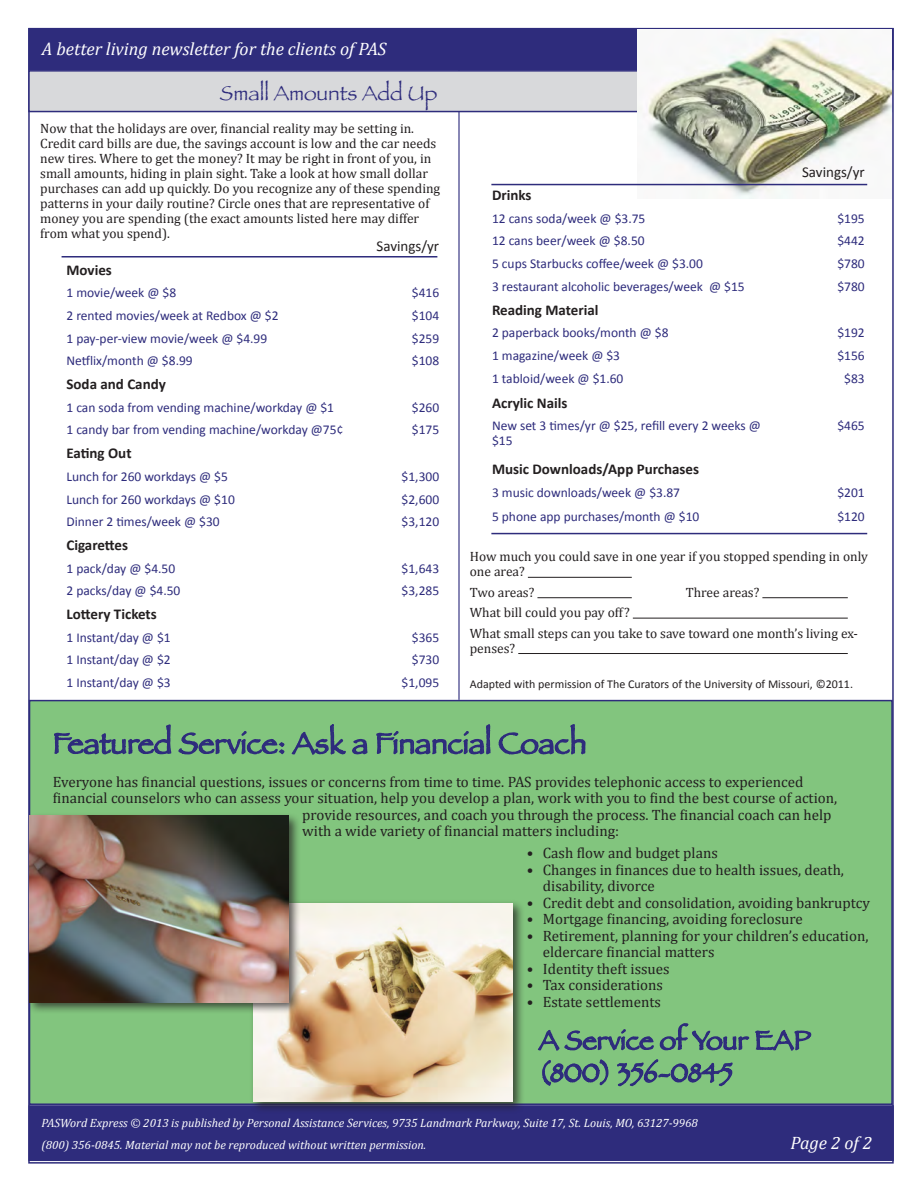
<style>
.page{position:relative;width:918px;height:1188px;background:#fff}
.page>*{position:absolute;margin:0;border:0;box-sizing:border-box;transform-origin:0 0}
.t1{font:30px "Papyrus";color:#2e2c7c}
.t2{font:27px "Papyrus";color:#2e2c7c}
.Main_Article_Title{font:21px "Papyrus";color:#2e2c7c}
.t3{font:italic 18px "Cambria";color:#fff}
.Main_article_text{font:15px/16.5px "Cambria";color:#231f20}
.Main_article_text-2{font:700 15px "Calibri";color:#231f20}
.Main_article_text-3{font:15px "Calibri";color:#231f20}
.Main_article_text-4{font:13.5px/15px "Calibri";color:#2e2c7c}
.Main_article_text-5{font:13.5px/15px "Cambria";color:#231f20}
.t4{font:italic 12px "Cambria";color:#fff}
.Main_article_text-6{font:12px "Calibri";color:#231f20}
</style>
<div class="page">
<div style="left:28px;top:28px;width:866px;height:42px;background:#2e2c7c"></div>
<div style="left:28px;top:1105px;width:866px;height:56px;background:#2e2c7c"></div>
<div style="left:29px;top:700px;width:864px;height:405px;background:#82c57e;border:2px solid #2e2c7c"></div>
<hr style="left:458px;top:70px;width:2px;height:630px;background:#2e2c7c">
<div style="left:28px;top:70px;width:864px;height:42px;background:#d8d9db;border:2px solid #2e2c7c"></div>
<svg style="left:53px;top:699px;width:232px;height:56px"></svg>
<svg style="left:291px;top:724px;width:77px;height:31px"></svg>
<svg style="left:375px;top:692px;width:116px;height:63px"></svg>
<svg style="left:498px;top:724px;width:88px;height:31px"></svg>
<svg style="left:537px;top:1023px;width:275px;height:85px"></svg>
<img style="left:637px;top:30px;width:254px;height:169px">
<hr style="left:62px;top:256px;width:375px;height:2px;background:#2e2c7c">
<hr style="left:491px;top:184px;width:376px;height:1px;background:#2e2c7c">
<hr style="left:491px;top:533px;width:376px;height:1px;background:#2e2c7c">
<hr style="left:528px;top:577px;width:104px;height:1px;background:#231f20">
<hr style="left:537px;top:597px;width:95px;height:1px;background:#231f20">
<hr style="left:762px;top:597px;width:86px;height:1px;background:#231f20">
<hr style="left:633px;top:618px;width:215px;height:1px;background:#231f20">
<hr style="left:518px;top:653px;width:330px;height:1px;background:#231f20">
<div style="left:250px;top:899px;width:275px;height:215px;background:#231f20;opacity:.75"></div>
<img style="left:253px;top:903px;width:259px;height:198px">
<div style="left:26px;top:812px;width:275px;height:203px;background:#231f20;opacity:.75"></div>
<img style="left:30px;top:816px;width:259px;height:186px">
<p class="t3" style="left:42px;top:36px;width:346px">A better living newsletter for the clients of PAS</p>
<p class="Main_Article_Title" style="left:220px;top:81px;width:219px">Small Amounts Add Up</p>
<p class="Main_article_text-5" style="left:40px;top:121px;width:402px">Now that the holidays are over, financial reality may be setting in.<br>Credit card bills are due, the savings account is low and the car needs new tires. Where to get the money? It may be right in front of you, in small amounts, hiding in plain sight. Take a look at how small dollar purchases can add up quickly. Do you recognize any of these spending patterns in your daily routine? Circle ones that are representative of money you are spending (the exact amounts listed here may differ from what you spend).</p>
<p class="Main_article_text-3" style="left:377px;top:237px;width:64px">Savings/yr</p>
<p class="Main_article_text-2" style="left:66px;top:260px;width:47px">Movies</p>
<p class="Main_article_text-4" style="left:66px;top:285px;width:111px">1 movie/week @ $8</p>
<p class="Main_article_text-4" style="left:412px;top:285px;width:29px">$416</p>
<p class="Main_article_text-4" style="left:66px;top:308px;width:214px">2 rented movies/week at Redbox @ $2</p>
<p class="Main_article_text-4" style="left:412px;top:308px;width:29px">$104</p>
<p class="Main_article_text-4" style="left:66px;top:331px;width:202px">1 pay-per-view movie/week @ $4.99</p>
<p class="Main_article_text-4" style="left:412px;top:331px;width:29px">$259</p>
<p class="Main_article_text-4" style="left:66px;top:353px;width:128px">Netflix/month @ $8.99</p>
<p class="Main_article_text-4" style="left:412px;top:353px;width:29px">$108</p>
<p class="Main_article_text-2" style="left:66px;top:375px;width:101px">Soda and Candy</p>
<p class="Main_article_text-4" style="left:66px;top:400px;width:269px">1 can soda from vending machine/workday @ $1</p>
<p class="Main_article_text-4" style="left:412px;top:400px;width:29px">$260</p>
<p class="Main_article_text-4" style="left:66px;top:422px;width:278px">1 candy bar from vending machine/workday @75¢</p>
<p class="Main_article_text-4" style="left:412px;top:422px;width:29px">$175</p>
<p class="Main_article_text-2" style="left:66px;top:444px;width:67px">Eating Out</p>
<p class="Main_article_text-4" style="left:66px;top:469px;width:163px">Lunch for 260 workdays @ $5</p>
<p class="Main_article_text-4" style="left:402px;top:469px;width:39px">$1,300</p>
<p class="Main_article_text-4" style="left:66px;top:492px;width:170px">Lunch for 260 workdays @ $10</p>
<p class="Main_article_text-4" style="left:402px;top:492px;width:39px">$2,600</p>
<p class="Main_article_text-4" style="left:66px;top:514px;width:155px">Dinner 2 times/week @ $30</p>
<p class="Main_article_text-4" style="left:402px;top:514px;width:39px">$3,120</p>
<p class="Main_article_text-2" style="left:66px;top:535px;width:63px">Cigarettes</p>
<p class="Main_article_text-4" style="left:66px;top:561px;width:110px">1 pack/day @ $4.50</p>
<p class="Main_article_text-4" style="left:402px;top:561px;width:39px">$1,643</p>
<p class="Main_article_text-4" style="left:66px;top:583px;width:116px">2 packs/day @ $4.50</p>
<p class="Main_article_text-4" style="left:402px;top:583px;width:39px">$3,285</p>
<p class="Main_article_text-2" style="left:66px;top:605px;width:92px">Lottery Tickets</p>
<p class="Main_article_text-4" style="left:66px;top:630px;width:106px">1 Instant/day @ $1</p>
<p class="Main_article_text-4" style="left:412px;top:630px;width:29px">$365</p>
<p class="Main_article_text-4" style="left:66px;top:653px;width:106px">1 Instant/day @ $2</p>
<p class="Main_article_text-4" style="left:412px;top:653px;width:29px">$730</p>
<p class="Main_article_text-4" style="left:66px;top:675px;width:106px">1 Instant/day @ $3</p>
<p class="Main_article_text-4" style="left:402px;top:675px;width:39px">$1,095</p>
<p class="Main_article_text-3" style="left:802px;top:162px;width:64px">Savings/yr</p>
<p class="Main_article_text-2" style="left:492px;top:186px;width:41px">Drinks</p>
<p class="Main_article_text-4" style="left:492px;top:211px;width:155px">12 cans soda/week @ $3.75</p>
<p class="Main_article_text-4" style="left:837px;top:211px;width:29px">$195</p>
<p class="Main_article_text-4" style="left:492px;top:234px;width:154px">12 cans beer/week @ $8.50</p>
<p class="Main_article_text-4" style="left:837px;top:234px;width:29px">$442</p>
<p class="Main_article_text-4" style="left:492px;top:256px;width:213px">5 cups Starbucks coffee/week @ $3.00</p>
<p class="Main_article_text-4" style="left:837px;top:256px;width:29px">$780</p>
<p class="Main_article_text-4" style="left:492px;top:279px;width:254px">3 restaurant alcoholic beverages/week @ $15</p>
<p class="Main_article_text-4" style="left:837px;top:279px;width:29px">$780</p>
<p class="Main_article_text-2" style="left:492px;top:300px;width:108px">Reading Material</p>
<p class="Main_article_text-4" style="left:492px;top:325px;width:178px">2 paperback books/month @ $8</p>
<p class="Main_article_text-4" style="left:837px;top:325px;width:29px">$192</p>
<p class="Main_article_text-4" style="left:492px;top:348px;width:130px">1 magazine/week @ $3</p>
<p class="Main_article_text-4" style="left:837px;top:348px;width:29px">$156</p>
<p class="Main_article_text-4" style="left:492px;top:371px;width:133px">1 tabloid/week @ $1.60</p>
<p class="Main_article_text-4" style="left:844px;top:371px;width:22px">$83</p>
<p class="Main_article_text-2" style="left:492px;top:393px;width:77px">Acrylic Nails</p>
<p class="Main_article_text-4" style="left:492px;top:418px;width:270px">New set 3 times/yr @ $25, refill every 2 weeks @ $15</p>
<p class="Main_article_text-4" style="left:837px;top:418px;width:29px">$465</p>
<p class="Main_article_text-2" style="left:492px;top:460px;width:209px">Music Downloads/App Purchases</p>
<p class="Main_article_text-4" style="left:492px;top:485px;width:190px">3 music downloads/week @ $3.87</p>
<p class="Main_article_text-4" style="left:837px;top:485px;width:29px">$201</p>
<p class="Main_article_text-4" style="left:492px;top:509px;width:209px">5 phone app purchases/month @ $10</p>
<p class="Main_article_text-4" style="left:837px;top:509px;width:29px">$120</p>
<p class="Main_article_text-5" style="left:470px;top:549px;width:400px">How much you could save in one year if you stopped spending in only one area?</p>
<p class="Main_article_text-5" style="left:470px;top:585px;width:66px">Two areas?</p>
<p class="Main_article_text-5" style="left:686px;top:585px;width:75px">Three areas?</p>
<p class="Main_article_text-5" style="left:470px;top:605px;width:162px">What bill could you pay off?</p>
<p class="Main_article_text-5" style="left:470px;top:626px;width:390px">What small steps can you take to save toward one month’s living ex&shy;penses?</p>
<p class="Main_article_text-6" style="left:470px;top:677px;width:385px">Adapted with permission of The Curators of the University of Missouri, ©2011.</p>
<p class="t1" style="left:53px;top:725px;width:535px">Featured Service: Ask a Financial Coach</p>
<p class="Main_article_text" style="left:53px;top:773px;width:752px">Everyone has financial questions, issues or concerns from time to time. PAS provides telephonic access to experienced</p>
<p class="Main_article_text" style="left:53px;top:790px;width:786px">financial counselors who can assess your situation, help you develop a plan, work with you to find the best course of action,</p>
<p class="Main_article_text" style="left:302px;top:806px;width:531px">provide resources, and coach you through the process. The financial coach can help</p>
<p class="Main_article_text" style="left:302px;top:823px;width:318px">with a wide variety of financial matters including:</p>
<p class="Main_article_text" style="left:527px;top:845px;width:193px">• Cash flow and budget plans</p>
<p class="Main_article_text" style="left:543px;top:861px;width:303px;text-indent:-16px">• Changes in finances due to health issues, death, disability, divorce</p>
<p class="Main_article_text" style="left:527px;top:894px;width:345px">• Credit debt and consolidation, avoiding bankruptcy</p>
<p class="Main_article_text" style="left:527px;top:911px;width:278px">• Mortgage financing, avoiding foreclosure</p>
<p class="Main_article_text" style="left:543px;top:927px;width:327px;text-indent:-16px">• Retirement, planning for your children’s education, eldercare financial matters</p>
<p class="Main_article_text" style="left:527px;top:960px;width:144px">• Identity theft issues</p>
<p class="Main_article_text" style="left:527px;top:977px;width:138px">• Tax considerations</p>
<p class="Main_article_text" style="left:527px;top:993px;width:136px">• Estate settlements</p>
<p class="t2" style="left:539px;top:1056px;width:195px">(800) 356-0845</p>
<p class="t4" style="left:41px;top:1114px;width:658px">PASWord Express © 2013 is published by Personal Assistance Services, 9735 Landmark Parkway, Suite 17, St. Louis, MO, 63127-9968</p>
<p class="t4" style="left:41px;top:1136px;width:386px">(800) 356-0845. Material may not be reproduced without written permission.</p>
<p class="t3" style="left:790px;top:1130px;width:83px">Page 2 of 2</p>
</div>
